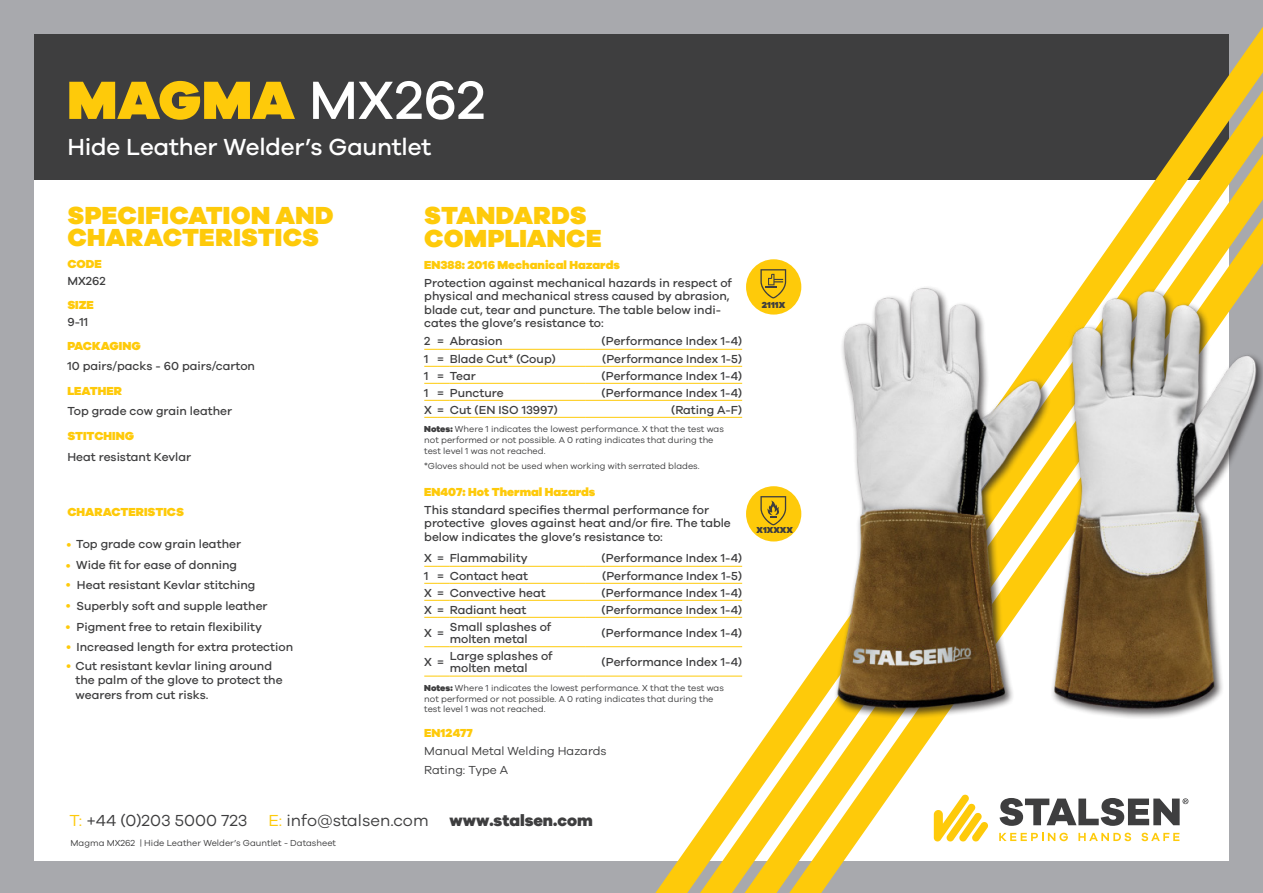
<style>
.page{position:relative;width:1263px;height:893px;background:#a8a9ad}
.page>*{position:absolute;margin:0;border:0;box-sizing:border-box;transform-origin:0 0}
.Heading{font:900 55.5px "Galano Grotesque";color:#feca0a}
.Sub_Heading{font:900 25.5px/22.5px "Galano Grotesque";letter-spacing:.005em;color:#feca0a}
.Intro_Paragraph{font:500 24px "Galano Grotesque";letter-spacing:-.01em;color:#fff}
.t1{font:16.5px "Galano Grotesque";color:#3e3e3f}
.t2{font:800 16.5px "Galano Grotesque";color:#3e3e3f}
.Body_Copy{font:500 12px/13.5px "Galano Grotesque";color:#3e3e3f}
.notes{font:500 12px/14.4px "Galano Grotesque";color:#3e3e3f}
.Small_Heading{font:900 12px "Galano Grotesque";color:#feca0a}
.Bullet_Points{font:500 12px "Galano Grotesque";color:#3e3e3f}
.Small_Heading-2{font:500 12px "Galano Grotesque";color:#3e3e3f}
.notes-2{font:12px "Galano Grotesque";color:#3e3e3f}
.Body_Copy-2{font:900 12px "Galano Grotesque";color:#feca0a}
.notes-3{font:800 12px "Galano Grotesque";color:#feca0a}
.Bullet_Points-2{font:500 12px "Galano Grotesque";color:#feca0a}
.notes-4{font:9px/10.8px "Galano Grotesque";color:#3e3e3f}
.notes-5{font:900 9px "Galano Grotesque";color:#3e3e3f}
.s1{font-weight:500;color:#fff}
.s2{color:#feca0a}
.s3{font-weight:900}
</style>
<div class="page">
<div style="left:34px;top:36px;width:1195px;height:825px;background:#fff"></div>
<div style="left:34px;top:34px;width:1195px;height:145px;background:#3e3e3f"></div>
<svg style="left:655px;top:27px;width:608px;height:866px"></svg>
<svg style="left:424px;top:349px;width:26px;height:1px"></svg>
<hr style="left:450px;top:349px;width:136px;height:1px;background:#feca0a">
<hr style="left:586px;top:349px;width:156px;height:1px;background:#feca0a">
<svg style="left:424px;top:366px;width:26px;height:1px"></svg>
<hr style="left:450px;top:366px;width:136px;height:1px;background:#feca0a">
<hr style="left:586px;top:366px;width:156px;height:1px;background:#feca0a">
<svg style="left:424px;top:383px;width:26px;height:1px"></svg>
<hr style="left:450px;top:383px;width:136px;height:1px;background:#feca0a">
<hr style="left:586px;top:383px;width:156px;height:1px;background:#feca0a">
<svg style="left:424px;top:400px;width:26px;height:1px"></svg>
<hr style="left:450px;top:400px;width:136px;height:1px;background:#feca0a">
<hr style="left:586px;top:400px;width:156px;height:1px;background:#feca0a">
<svg style="left:424px;top:417px;width:26px;height:1px"></svg>
<hr style="left:450px;top:417px;width:136px;height:1px;background:#feca0a">
<hr style="left:586px;top:417px;width:156px;height:1px;background:#feca0a">
<svg style="left:424px;top:566px;width:26px;height:1px"></svg>
<hr style="left:450px;top:566px;width:136px;height:1px;background:#feca0a">
<hr style="left:586px;top:566px;width:156px;height:1px;background:#feca0a">
<svg style="left:424px;top:583px;width:26px;height:1px"></svg>
<hr style="left:450px;top:583px;width:136px;height:1px;background:#feca0a">
<hr style="left:586px;top:583px;width:156px;height:1px;background:#feca0a">
<svg style="left:424px;top:600px;width:26px;height:1px"></svg>
<hr style="left:450px;top:600px;width:136px;height:1px;background:#feca0a">
<hr style="left:586px;top:600px;width:156px;height:1px;background:#feca0a">
<svg style="left:424px;top:617px;width:26px;height:1px"></svg>
<hr style="left:450px;top:617px;width:136px;height:1px;background:#feca0a">
<hr style="left:586px;top:617px;width:156px;height:1px;background:#feca0a">
<svg style="left:424px;top:646px;width:26px;height:1px"></svg>
<hr style="left:450px;top:646px;width:136px;height:1px;background:#feca0a">
<hr style="left:586px;top:646px;width:156px;height:1px;background:#feca0a">
<svg style="left:424px;top:676px;width:26px;height:1px"></svg>
<hr style="left:450px;top:676px;width:136px;height:1px;background:#feca0a">
<hr style="left:586px;top:676px;width:156px;height:1px;background:#feca0a">
<div style="left:746px;top:259px;width:55px;height:56px;background:#feca0a;border-radius:50%"></div>
<svg style="left:760px;top:269px;width:26px;height:29px"></svg>
<div style="left:746px;top:486px;width:55px;height:55px;background:#feca0a;border-radius:50%"></div>
<svg style="left:760px;top:496px;width:26px;height:29px"></svg>
<img style="left:817px;top:259px;width:446px;height:491px">
<p class="Heading" style="left:67px;top:65px;width:420px">MAGMA <span class="s1">MX262</span></p>
<p class="Intro_Paragraph" style="left:67px;top:133px;width:365px">Hide Leather Welder’s Gauntlet</p>
<p class="Sub_Heading" style="left:67px;top:203px;width:268px">SPECIFICATION AND<br>CHARACTERISTICS</p>
<p class="Small_Heading" style="left:67px;top:257px;width:36px">CODE</p>
<p class="Body_Copy" style="left:67px;top:273px;width:40px">MX262</p>
<p class="Small_Heading" style="left:67px;top:298px;width:28px">SIZE</p>
<p class="Body_Copy" style="left:67px;top:314px;width:22px">9-11</p>
<p class="Body_Copy-2" style="left:67px;top:339px;width:75px">PACKAGING</p>
<p class="Body_Copy" style="left:67px;top:358px;width:189px">10 pairs/packs - 60 pairs/carton</p>
<p class="Small_Heading" style="left:67px;top:383px;width:56px">LEATHER</p>
<p class="Small_Heading-2" style="left:67px;top:404px;width:166px">Top grade cow grain leather</p>
<p class="Small_Heading" style="left:67px;top:429px;width:68px">STITCHING</p>
<p class="Small_Heading-2" style="left:67px;top:450px;width:125px">Heat resistant Kevlar</p>
<p class="Small_Heading" style="left:67px;top:504px;width:118px">CHARACTERISTICS</p>
<p class="notes" style="left:66px;top:536px;width:176px"><span class="s2">•</span> Top grade cow grain leather</p>
<p class="Bullet_Points-2" style="left:66px;top:558px;width:6px">•</p>
<p class="notes" style="left:76px;top:558px;width:162px">Wide fit for ease of donning</p>
<p class="Bullet_Points-2" style="left:66px;top:598px;width:6px">•</p>
<p class="Bullet_Points-2" style="left:66px;top:577px;width:6px">•</p>
<p class="Bullet_Points" style="left:77px;top:578px;width:180px">Heat resistant Kevlar stitching</p>
<p class="Bullet_Points" style="left:77px;top:599px;width:193px">Superbly soft and supple leather</p>
<p class="notes" style="left:77px;top:619px;width:187px">Pigment free to retain flexibility</p>
<p class="Bullet_Points-2" style="left:71px;top:635px;width:6px;rotate:-180deg">•</p>
<p class="notes" style="left:77px;top:639px;width:218px">Increased length for extra protection</p>
<p class="notes" style="left:75px;top:658px;width:209px">Cut resistant kevlar lining around the palm of the glove to protect the wearers from cut risks.</p>
<p class="Bullet_Points-2" style="left:71px;top:655px;width:6px;rotate:-180deg">•</p>
<p class="Bullet_Points-2" style="left:71px;top:674px;width:6px;rotate:-180deg">•</p>
<p class="Sub_Heading" style="left:424px;top:204px;width:179px">STANDARDS<br>COMPLIANCE</p>
<p class="Small_Heading" style="left:424px;top:257px;width:197px">EN388: 2016 Mechanical Hazards</p>
<p class="Body_Copy" style="left:424px;top:276px;width:309px">Protection against mechanical hazards in respect of physical and mechanical stress caused by abrasion, blade cut, tear and puncture. The table below indi&shy;cates the glove’s resistance to:</p>
<p class="Body_Copy" style="left:424px;top:334px;width:8px">2</p>
<p class="Body_Copy" style="left:437px;top:334px;width:8px">=</p>
<p class="Body_Copy" style="left:450px;top:334px;width:54px">Abrasion</p>
<p class="Body_Copy" style="left:601px;top:334px;width:142px">(Performance Index 1-4)</p>
<p class="Body_Copy" style="left:424px;top:351px;width:6px">1</p>
<p class="Body_Copy" style="left:437px;top:351px;width:8px">=</p>
<p class="Body_Copy" style="left:450px;top:351px;width:107px">Blade Cut* (Coup)</p>
<p class="Body_Copy" style="left:602px;top:351px;width:142px">(Performance Index 1-5)</p>
<p class="Body_Copy" style="left:424px;top:368px;width:6px">1</p>
<p class="Body_Copy" style="left:437px;top:368px;width:8px">=</p>
<p class="Body_Copy" style="left:450px;top:368px;width:28px">Tear</p>
<p class="Body_Copy" style="left:601px;top:368px;width:142px">(Performance Index 1-4)</p>
<p class="Body_Copy" style="left:424px;top:385px;width:6px">1</p>
<p class="Body_Copy" style="left:437px;top:385px;width:8px">=</p>
<p class="Body_Copy" style="left:450px;top:385px;width:55px">Puncture</p>
<p class="Body_Copy" style="left:601px;top:385px;width:142px">(Performance Index 1-4)</p>
<p class="Body_Copy" style="left:424px;top:402px;width:21px">X =</p>
<p class="Body_Copy" style="left:450px;top:402px;width:109px">Cut (EN ISO 13997)</p>
<p class="Body_Copy" style="left:671px;top:402px;width:73px">(Rating A-F)</p>
<p class="notes-4" style="left:424px;top:424px;width:301px"><span class="s3">Notes:</span> Where 1 indicates the lowest performance. X that the test was not performed or not possible. A 0 rating indicates that during the test level 1 was not reached.</p>
<p class="notes-4" style="left:424px;top:460px;width:277px">*Gloves should not be used when working with serrated blades.</p>
<p class="Small_Heading" style="left:424px;top:484px;width:173px">EN407: Hot Thermal Hazards</p>
<p class="Body_Copy" style="left:424px;top:502px;width:308px">This standard specifies thermal performance for protective gloves against heat and/or fire. The table below indicates the glove’s resistance to:</p>
<p class="Body_Copy" style="left:424px;top:551px;width:21px">X =</p>
<p class="Body_Copy" style="left:450px;top:551px;width:79px">Flammability</p>
<p class="Body_Copy" style="left:601px;top:551px;width:142px">(Performance Index 1-4)</p>
<p class="Body_Copy" style="left:424px;top:568px;width:6px">1</p>
<p class="Body_Copy" style="left:437px;top:568px;width:8px">=</p>
<p class="Body_Copy" style="left:450px;top:568px;width:80px">Contact heat</p>
<p class="Body_Copy" style="left:602px;top:568px;width:142px">(Performance Index 1-5)</p>
<p class="Body_Copy" style="left:424px;top:585px;width:21px">X =</p>
<p class="Body_Copy" style="left:450px;top:585px;width:98px">Convective heat</p>
<p class="Body_Copy" style="left:601px;top:585px;width:142px">(Performance Index 1-4)</p>
<p class="Body_Copy" style="left:424px;top:602px;width:21px">X =</p>
<p class="Body_Copy" style="left:450px;top:602px;width:78px">Radiant heat</p>
<p class="Body_Copy" style="left:601px;top:602px;width:142px">(Performance Index 1-4)</p>
<p class="Body_Copy" style="left:424px;top:626px;width:21px">X =</p>
<p class="Body_Copy" style="left:450px;top:620px;width:103px;line-height:12px">Small splashes of molten metal</p>
<p class="Body_Copy" style="left:601px;top:626px;width:142px">(Performance Index 1-4)</p>
<p class="Body_Copy" style="left:424px;top:655px;width:21px">X =</p>
<p class="Body_Copy" style="left:450px;top:650px;width:104px;line-height:12px">Large splashes of molten metal</p>
<p class="Body_Copy" style="left:601px;top:655px;width:142px">(Performance Index 1-4)</p>
<p class="notes-4" style="left:424px;top:682px;width:301px"><span class="s3">Notes:</span> Where 1 indicates the lowest performance. X that the test was not performed or not possible. A 0 rating indicates that during the test level 1 was not reached.</p>
<p class="notes-3" style="left:424px;top:725px;width:50px">EN12477</p>
<p class="notes-2" style="left:424px;top:744px;width:184px">Manual Metal Welding Hazards</p>
<p class="notes-2" style="left:424px;top:763px;width:85px">Rating: Type A</p>
<p class="t1" style="left:69px;top:810px;width:180px"><span class="s2">T:</span> +44 (0)203 5000 723</p>
<p class="t1" style="left:268px;top:810px;width:162px"><span class="s2">E:</span> info@stalsen.com</p>
<p class="t2" style="left:449px;top:810px;width:145px">www.stalsen.com</p>
<p class="notes-4" style="left:71px;top:838px;width:267px">Magma MX262 | Hide Leather Welder’s Gauntlet - Datasheet</p>
<p class="notes-5" style="left:762px;top:299px;width:25px">2111X</p>
<p class="notes-5" style="left:756px;top:525px;width:38px">X1XXXX</p>
</div>
